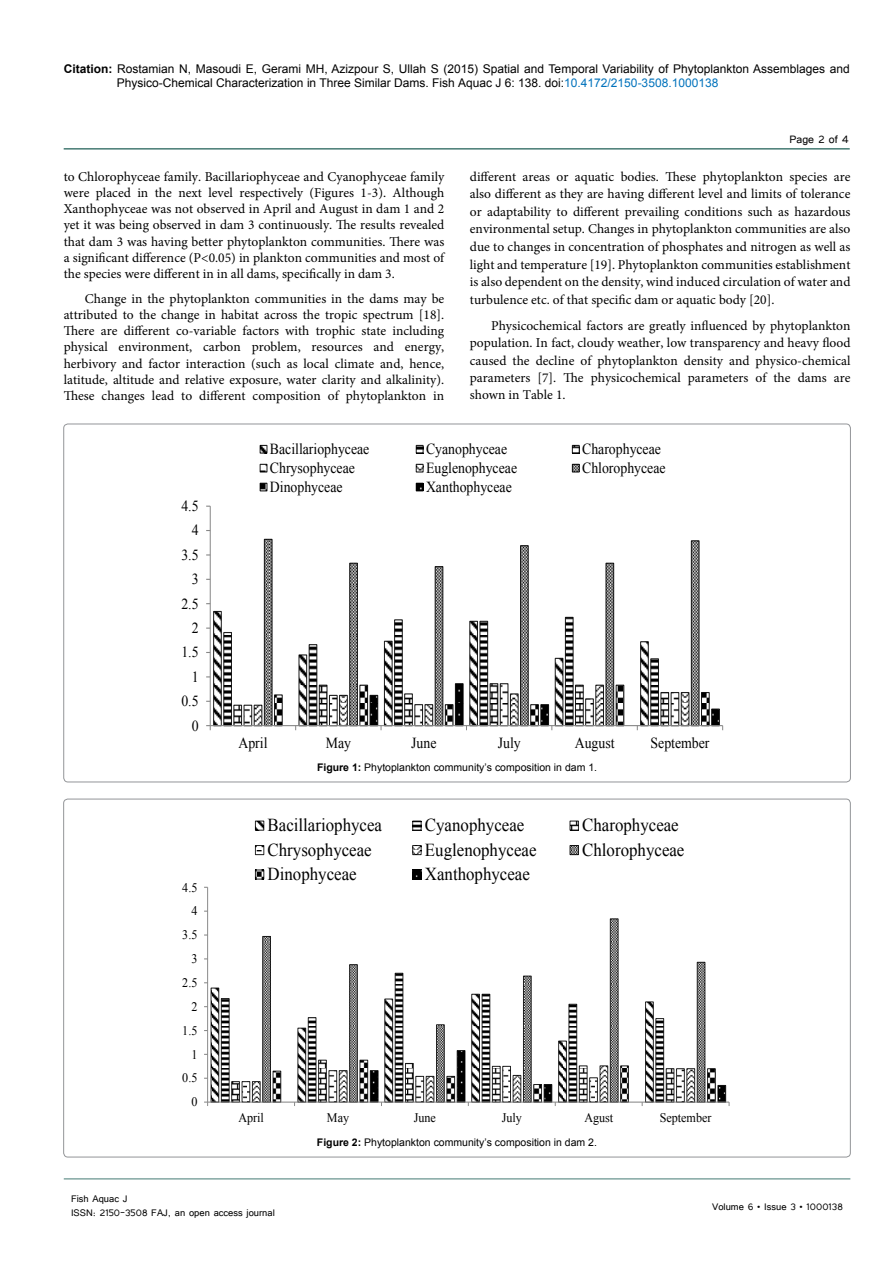
<style>
.page{position:relative;width:893px;height:1263px;background:#fff}
.page>*{position:absolute;margin:0;border:0;box-sizing:border-box;transform-origin:0 0}
.t1{font:18.3px "Times New Roman";color:#000;scale:.93 1}
.t2{font:15.45px "Times New Roman";color:#000;scale:.9 1}
.t3{font:15.3px "Times New Roman";color:#000;scale:.9 1}
.t4{font:13.5px/16.2px "Minion Pro";color:#000;text-align:justify}
.t5{font:13.5px "Tunga";color:#000}
.t6{font:13.05px "Times New Roman";color:#000;scale:.93 1}
.t7{font:12px/14.4px "Arial";color:#000}
.t8{font:12px/14.4px "Tunga";color:#000}
.t9{font:10.5px "Arial";color:#000}
.s1{font-weight:700}
.s2{color:#0072bc}
</style>
<div class="page">
<hr style="left:64px;top:148px;width:786px;height:2px;background:#457a73">
<hr style="left:64px;top:1179px;width:786px;height:1px;background:#457a73">
<svg style="left:206px;top:444px;width:518px;height:287px"></svg>
<svg style="left:204px;top:820px;width:526px;height:286px"></svg>
<p class="t7" style="left:117px;top:61px;width:734px;text-indent:-53px"><span class="s1">Citation:</span> Rostamian N, Masoudi E, Gerami MH, Azizpour S, Ullah S (2015) Spatial and Temporal Variability of Phytoplankton Assemblages and<br>Physico-Chemical Characterization in Three Similar Dams. Fish Aquac J 6: 138. doi:<span class="s2">10.4172/2150-3508.1000138</span></p>
<p class="t4" style="left:64px;top:168px;width:382px">to Chlorophyceae family. Bacillariophyceae and Cyanophyceae family were placed in the next level respectively (Figures 1-3). Although Xanthophyceae was not observed in April and August in dam 1 and 2 yet it was being observed in dam 3 continuously. The results revealed that dam 3 was having better phytoplankton communities. There was a significant difference (P&lt;0.05) in plankton communities and most of the species were different in in all dams, specifically in dam 3.</p>
<p class="t4" style="left:64px;top:290px;width:382px;text-indent:21px">Change in the phytoplankton communities in the dams may be attributed to the change in habitat across the tropic spectrum [18].<br>There are different co-variable factors with trophic state including physical environment, carbon problem, resources and energy, herbivory and factor interaction (such as local climate and, hence, latitude, altitude and relative exposure, water clarity and alkalinity).<br>These changes lead to different composition of phytoplankton in</p>
<p class="t5" style="left:790px;top:131px;width:61px">Page 2 of 4</p>
<p class="t4" style="left:470px;top:168px;width:382px;line-height:17.5px">different areas or aquatic bodies. These phytoplankton species are also different as they are having different level and limits of tolerance or adaptability to different prevailing conditions such as hazardous environmental setup. Changes in phytoplankton communities are also due to changes in concentration of phosphates and nitrogen as well as light and temperature [19]. Phytoplankton communities establishment is also dependent on the density, wind induced circulation of water and turbulence etc. of that specific dam or aquatic body [20].</p>
<p class="t4" style="left:470px;top:317px;width:382px;line-height:17.5px;text-indent:21px">Physicochemical factors are greatly influenced by phytoplankton population. In fact, cloudy weather, low transparency and heavy flood caused the decline of phytoplankton density and physico-chemical parameters [7]. The physicochemical parameters of the dams are</p>
<p class="t4" style="left:470px;top:386px;width:97px">shown in Table 1.</p>
<p class="t3" style="left:181px;top:495px;width:21px">4.5</p>
<p class="t3" style="left:192px;top:520px;width:9px">4</p>
<p class="t3" style="left:181px;top:544px;width:21px">3.5</p>
<p class="t3" style="left:192px;top:569px;width:9px">3</p>
<p class="t3" style="left:181px;top:593px;width:21px">2.5</p>
<p class="t3" style="left:192px;top:617px;width:9px">2</p>
<p class="t3" style="left:181px;top:642px;width:21px">1.5</p>
<p class="t2" style="left:192px;top:666px;width:9px">1</p>
<p class="t3" style="left:181px;top:691px;width:21px">0.5</p>
<p class="t3" style="left:192px;top:715px;width:9px">0</p>
<p class="t6" style="left:182px;top:878px;width:18px">4.5</p>
<p class="t6" style="left:191px;top:902px;width:8px">4</p>
<p class="t6" style="left:182px;top:926px;width:18px">3.5</p>
<p class="t6" style="left:191px;top:950px;width:8px">3</p>
<p class="t6" style="left:182px;top:974px;width:18px">2.5</p>
<p class="t6" style="left:191px;top:998px;width:8px">2</p>
<p class="t6" style="left:182px;top:1021px;width:18px">1.5</p>
<p class="t6" style="left:191px;top:1045px;width:8px">1</p>
<p class="t6" style="left:182px;top:1069px;width:18px">0.5</p>
<p class="t6" style="left:191px;top:1093px;width:8px">0</p>
<p class="t3" style="left:270px;top:439px;width:112px">Bacillariophyceae</p>
<p class="t3" style="left:426px;top:439px;width:92px">Cyanophyceae</p>
<p class="t3" style="left:582px;top:439px;width:89px">Charophyceae</p>
<p class="t2" style="left:270px;top:457px;width:96px">Chrysophyceae</p>
<p class="t2" style="left:426px;top:457px;width:103px">Euglenophyceae</p>
<p class="t2" style="left:582px;top:457px;width:94px">Chlorophyceae</p>
<p class="t3" style="left:270px;top:476px;width:82px">Dinophyceae</p>
<p class="t3" style="left:426px;top:476px;width:97px">Xanthophyceae</p>
<p class="t3" style="left:238px;top:733px;width:34px">April</p>
<p class="t3" style="left:326px;top:733px;width:30px">May</p>
<p class="t3" style="left:411px;top:733px;width:30px">June</p>
<p class="t3" style="left:498px;top:733px;width:27px">July</p>
<p class="t3" style="left:575px;top:733px;width:46px">August</p>
<p class="t3" style="left:651px;top:733px;width:67px">September</p>
<p class="t9" style="left:317px;top:760px;width:282px"><span class="s1">Figure 1:</span> Phytoplankton community’s composition in dam 1.</p>
<h1 class="t1" style="left:268px;top:813px;width:125px">Bacillariophycea</h1>
<h1 class="t1" style="left:425px;top:813px;width:108px">Cyanophyceae</h1>
<h1 class="t1" style="left:582px;top:813px;width:105px">Charophyceae</h1>
<h1 class="t1" style="left:268px;top:837px;width:113px">Chrysophyceae</h1>
<h1 class="t1" style="left:425px;top:837px;width:122px">Euglenophyceae</h1>
<h1 class="t1" style="left:582px;top:837px;width:111px">Chlorophyceae</h1>
<h1 class="t1" style="left:268px;top:862px;width:97px">Dinophyceae</h1>
<h1 class="t1" style="left:425px;top:862px;width:114px">Xanthophyceae</h1>
<p class="t6" style="left:238px;top:1108px;width:29px">April</p>
<p class="t6" style="left:327px;top:1108px;width:25px">May</p>
<p class="t6" style="left:414px;top:1108px;width:25px">June</p>
<p class="t6" style="left:502px;top:1108px;width:23px">July</p>
<p class="t6" style="left:584px;top:1108px;width:33px">Agust</p>
<p class="t6" style="left:660px;top:1108px;width:57px">September</p>
<p class="t9" style="left:317px;top:1135px;width:282px"><span class="s1">Figure 2:</span> Phytoplankton community’s composition in dam 2.</p>
<p class="t8" style="left:71px;top:1190px;width:205px">Fish Aquac J<br>ISSN: 2150-3508 FAJ, an open access journal</p>
<p class="t8" style="left:712px;top:1199px;width:132px">Volume 6 • Issue 3 • 1000138</p>
</div>
